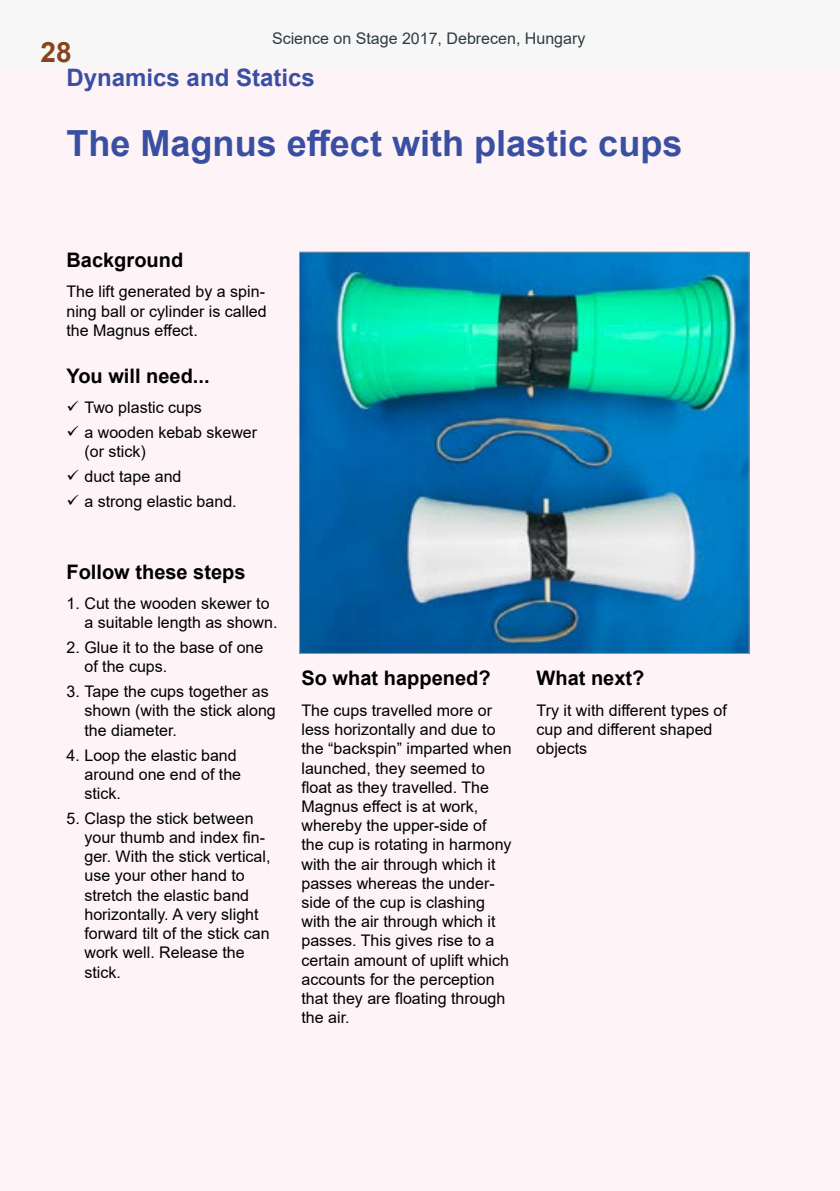
<style>
.page{position:relative;width:840px;height:1191px;background:#fff}
.page>*{position:absolute;margin:0;border:0;box-sizing:border-box;transform-origin:0 0}
.t1{font:700 36px "Arial";color:#3950a2}
.t2{font:700 28px "Arial";color:#89431c}
.t3{font:700 24px "Arial";color:#3950a2}
.t4{font:700 20px "Arial";color:#000}
.t5{font:16px/19.2px "Arial";color:#000}
.t6{font:16px "Arial";color:#2e3b42}
</style>
<div class="page">
<div style="left:0;top:0;width:839px;height:68px;background:#f7f7f7"></div>
<div style="left:0;top:68px;width:839px;height:1123px;background:#fef3f7"></div>
<img style="left:301px;top:254px;width:446px;height:398px">
<p class="t6" style="left:272px;top:27px;width:315px">Science on Stage 2017, Debrecen, Hungary</p>
<h2 class="t2" style="left:40px;top:32px;width:33px">28</h2>
<h3 class="t3" style="left:66px;top:60px;width:250px">Dynamics and Statics</h3>
<h1 class="t1" style="left:66px;top:118px;width:617px">The Magnus effect with plastic cups</h1>
<p class="t4" style="left:66px;top:246px;width:118px">Background</p>
<p class="t5" style="left:66px;top:282px;width:202px;text-align:justify">The lift generated by a spin&shy;ning ball or cylinder is called the Magnus effect.</p>
<p class="t4" style="left:66px;top:361px;width:145px">You will need...</p>
<p class="t5" style="left:84px;top:395px;width:174px;line-height:24.8px">Two plastic cups<br>a wooden kebab skewer</p>
<p class="t5" style="left:84px;top:439px;width:154px;line-height:24.8px">(or stick)<br>duct tape and<br>a strong elastic band.</p>
<p class="t4" style="left:66px;top:557px;width:180px">Follow these steps</p>
<p class="t5" style="left:84px;top:594px;width:194px;text-indent:-18px">1. Cut the wooden skewer to a suitable length as shown.</p>
<p class="t5" style="left:84px;top:638px;width:180px;text-indent:-18px">2. Glue it to the base of one of the cups.</p>
<p class="t5" style="left:84px;top:682px;width:193px;text-indent:-18px">3. Tape the cups together as shown (with the stick along the diameter.</p>
<p class="t5" style="left:84px;top:745px;width:158px;text-indent:-18px">4. Loop the elastic band around one end of the stick.</p>
<p class="t5" style="left:84px;top:808px;width:187px;text-indent:-18px">5. Clasp the stick between your thumb and index fin&shy;ger. With the stick vertical, use your other hand to stretch the elastic band horizontally. A very slight forward tilt of the stick can work well. Release the stick.</p>
<p class="t4" style="left:301px;top:664px;width:190px">So what happened?</p>
<p class="t5" style="left:301px;top:700px;width:211px">The cups travelled more or less horizontally and due to the “backspin” imparted when launched, they seemed to float as they travelled. The<br>Magnus effect is at work, whereby the upper-side of the cup is rotating in harmony with the air through which it passes whereas the under&shy;side of the cup is clashing with the air through which it passes. This gives rise to a certain amount of uplift which accounts for the perception that they are floating through the air.</p>
<p class="t4" style="left:536px;top:664px;width:109px">What next?</p>
<p class="t5" style="left:536px;top:700px;width:192px">Try it with different types of cup and different shaped objects</p>
</div>
